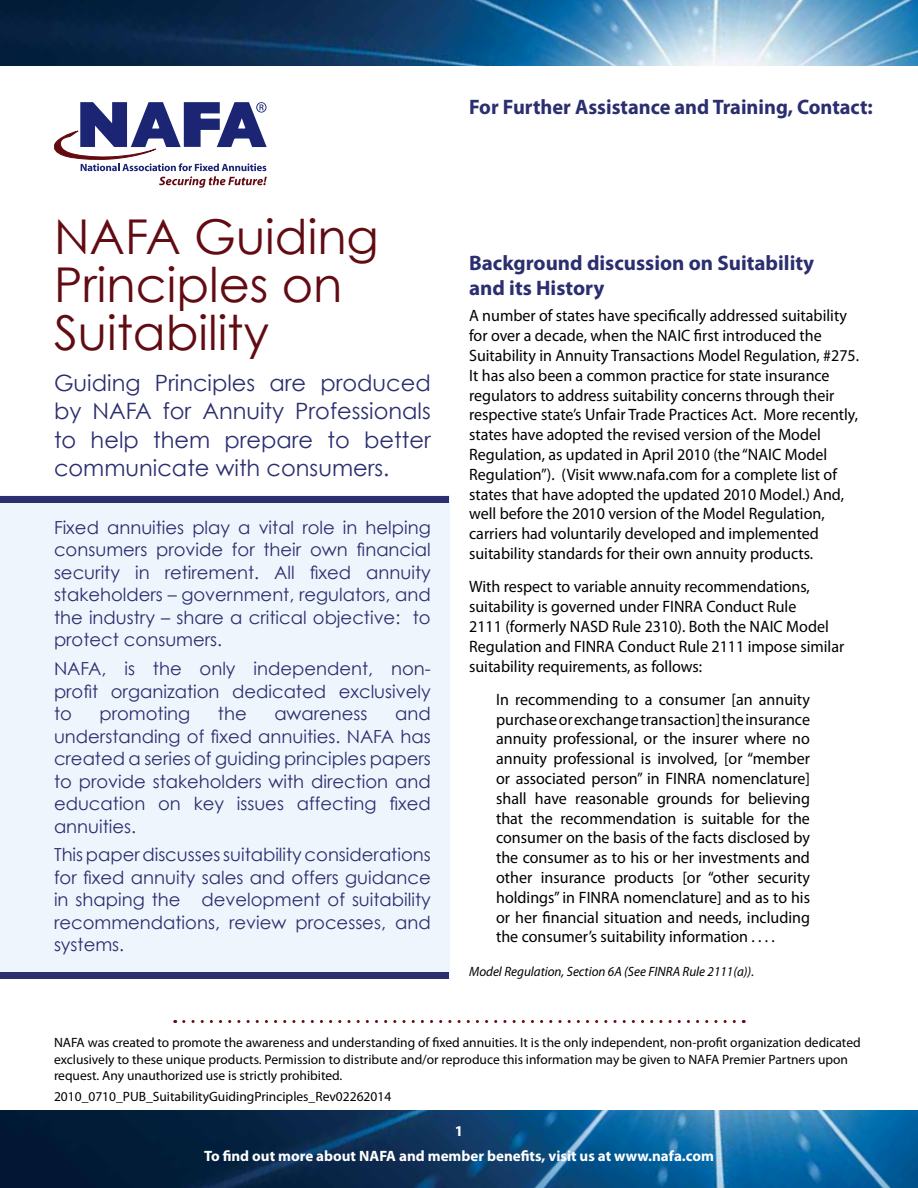
<style>
.page{position:relative;width:918px;height:1188px;background:#fff}
.page>*{position:absolute;margin:0;border:0;box-sizing:border-box;transform-origin:0 0}
.t1{font:48px/48px "Century Gothic";color:#620b12}
.t2{font:22.5px/28.5px "Century Gothic";color:#2b2e6f;text-align:justify}
.t3{font:700 21px/25.2px "Myriad Pro";color:#2b2e6f}
.t4{font:18px/22.5px "Century Gothic";color:#2b2e6f;text-align:justify}
.t5{font:16.5px/19.8px "Myriad Pro";color:#000}
.t6{font:700 15px/24.8px "Myriad Pro";color:#fff;text-align:center}
.t7{font:13.5px/16.2px "Myriad Pro";color:#000}
.t8{font:italic 13.5px "Myriad Pro";color:#000}
</style>
<div class="page">
<svg style="left:54px;top:102px;width:213px;height:86px"></svg>
<svg style="left:184px;top:1020px;width:560px;height:3px"></svg>
<img style="left:0;top:0;width:918px;height:66px">
<img style="left:0;top:1110px;width:918px;height:78px">
<div style="left:0;top:496px;width:449px;height:483px;background:#eef5fc"></div>
<div style="left:0;top:496px;width:449px;height:7px;background:#2b2e6f"></div>
<div style="left:0;top:972px;width:449px;height:7px;background:#2b2e6f"></div>
<p class="t3" style="left:469px;top:93px;width:405px">For Further Assistance and Training, Contact:</p>
<h1 class="t1" style="left:54px;top:211px;width:326px">NAFA Guiding<br>Principles on<br>Suitability</h1>
<h2 class="t2" style="left:54px;top:368px;width:378px">Guiding Principles are produced by NAFA for Annuity Professionals to help them prepare to better communicate with consumers.</h2>
<p class="t4" style="left:54px;top:516px;width:378px">Fixed annuities play a vital role in helping consumers provide for their own financial security in retirement. All fixed annuity stakeholders – government, regulators, and the industry – share a critical objective: to protect consumers.</p>
<p class="t4" style="left:54px;top:657px;width:378px">NAFA, is the only independent, non&shy;profit organization dedicated exclusively to</p>
<p class="t4" style="left:99px;top:702px;width:92px">promoting</p>
<p class="t4" style="left:218px;top:702px;width:30px">the</p>
<p class="t4" style="left:274px;top:702px;width:95px">awareness</p>
<p class="t4" style="left:54px;top:702px;width:378px;text-indent:341px">and understanding of fixed annuities. NAFA has created a series of guiding principles papers to provide stakeholders with direction and education on key issues affecting fixed annuities.</p>
<p class="t4" style="left:54px;top:843px;width:378px">This paper discusses suitability considerations for fixed annuity sales and offers guidance in shaping the development of suitability recommendations, review processes, and systems.</p>
<p class="t3" style="left:469px;top:249px;width:347px">Background discussion on Suitability and its History</p>
<p class="t5" style="left:469px;top:306px;width:392px">A number of states have specifically addressed suitability for over a decade, when the NAIC first introduced the Suitability in Annuity Transactions Model Regulation, #275.<br>It has also been a common practice for state insurance regulators to address suitability concerns through their respective state’s Unfair Trade Practices Act. More recently, states have adopted the revised version of the Model Regulation, as updated in April 2010 (the “NAIC Model Regulation”). (Visit www.nafa.com for a complete list of states that have adopted the updated 2010 Model.) And, well before the 2010 version of the Model Regulation, carriers had voluntarily developed and implemented suitability standards for their own annuity products.</p>
<p class="t5" style="left:469px;top:577px;width:377px">With respect to variable annuity recommendations, suitability is governed under FINRA Conduct Rule<br>2111 (formerly NASD Rule 2310). Both the NAIC Model Regulation and FINRA Conduct Rule 2111 impose similar suitability requirements, as follows:</p>
<p class="t5" style="left:496px;top:689px;width:315px;text-align:justify">In recommending to a consumer [an annuity purchase or exchange transaction] the insurance annuity professional, or the insurer where no annuity professional is involved, [or “member or associated person” in FINRA nomenclature] shall have reasonable grounds for believing that the recommendation is suitable for the consumer on the basis of the facts disclosed by the consumer as to his or her investments and other insurance products [or “other security holdings” in FINRA nomenclature] and as to his or her financial situation and needs, including the consumer’s suitability information . . . .</p>
<p class="t8" style="left:469px;top:964px;width:286px">Model Regulation, Section 6A (See FINRA Rule 2111(a)).</p>
<p class="t7" style="left:54px;top:1035px;width:808px">NAFA was created to promote the awareness and understanding of fixed annuities. It is the only independent, non-profit organization dedicated exclusively to these unique products. Permission to distribute and/or reproduce this information may be given to NAFA Premier Partners upon request. Any unauthorized use is strictly prohibited.</p>
<p class="t7" style="left:54px;top:1088px;width:339px">2010_0710_PUB_SuitabilityGuidingPrinciples_Rev02262014</p>
<p class="t6" style="left:204px;top:1118px;width:511px">1<br>To find out more about NAFA and member benefits, visit us at www.nafa.com</p>
</div>
